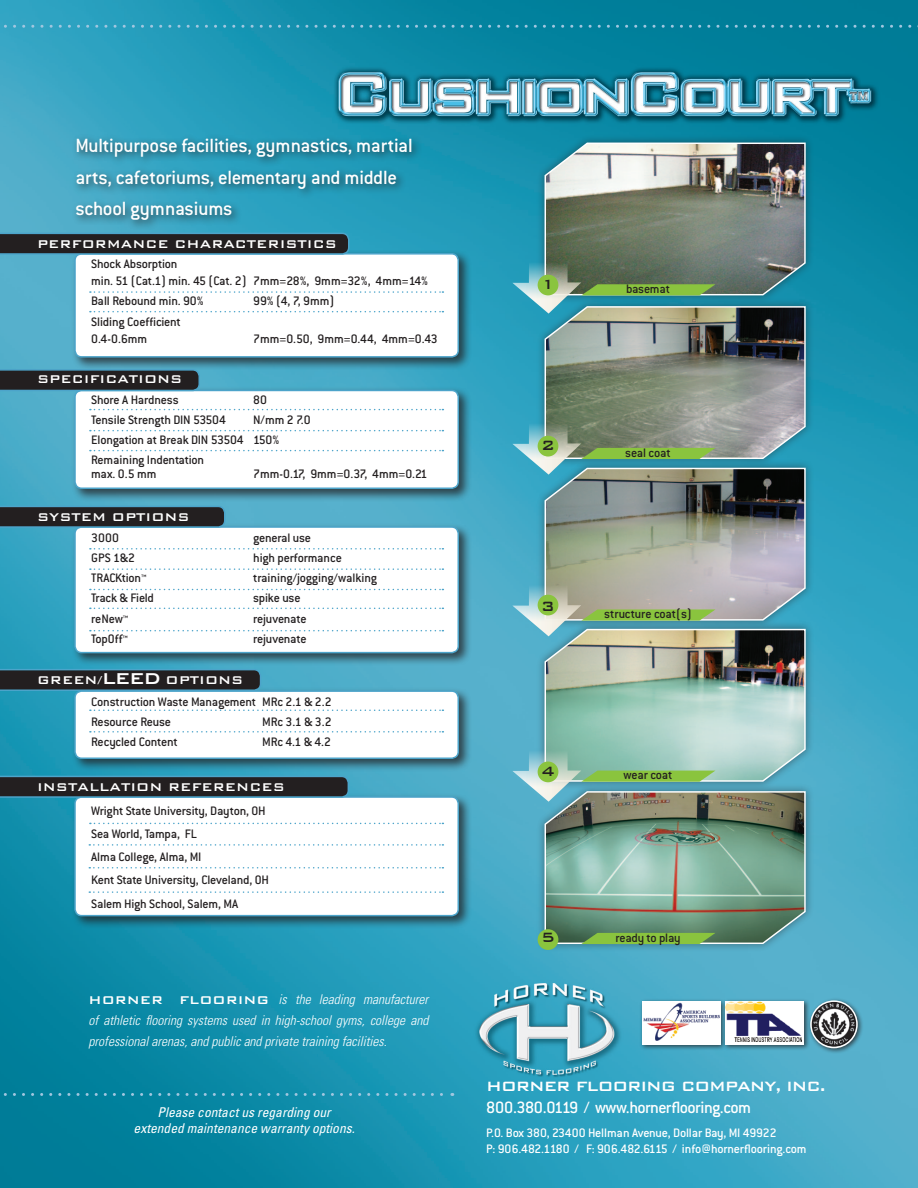
<style>
.page{position:relative;width:918px;height:1188px;background:#fff}
.page>*{position:absolute;margin:0;border:0;box-sizing:border-box;transform-origin:0 0}
.t1{font:500 21px/31.5px "Conduit ITC";letter-spacing:-.015em;color:#fff}
.t2{font:500 18px "Conduit ITC";letter-spacing:-.035em;color:#fff}
.t3{font:500 18px "Bank Gothic";letter-spacing:-.06em;color:#fff}
.t4{font:500 18px "Bank Gothic";color:#231f20}
.t5{font:500 15px "Bank Gothic";color:#fff}
.t6{font:500 13.5px "Conduit ITC";letter-spacing:-.015em;color:#231f20}
.t7{font:italic 300 condensed 13.5px/21px "Univers";color:#fff;text-align:justify}
.t8{font:500 13.5px "Conduit ITC";letter-spacing:-.015em;color:#fff}
.t9{font:italic condensed 13.5px "Univers";color:#fff}
.s1{font-size:21px}
.s2{font-family:"Bank Gothic";font-weight:500;font-style:normal;font-stretch:normal;font-size:15px}
</style>
<div class="page">
<img style="left:0;top:0;width:918px;height:1188px">
<div style="left:71px;top:250px;width:401px;height:121px;background:#231f20;opacity:.75"></div>
<div style="left:75px;top:254px;width:383px;height:103px;background:#fff;border-radius:7px"></div>
<div style="left:74px;top:253px;width:385px;height:105px;border:2px solid #4ca4ca;border-radius:7px"></div>
<div style="left:71px;top:386px;width:401px;height:116px;background:#231f20;opacity:.75"></div>
<div style="left:75px;top:390px;width:383px;height:98px;background:#fff;border-radius:7px"></div>
<div style="left:74px;top:390px;width:385px;height:99px;border:2px solid #4ca4ca;border-radius:7px"></div>
<div style="left:71px;top:523px;width:401px;height:143px;background:#231f20;opacity:.75"></div>
<div style="left:75px;top:527px;width:383px;height:126px;background:#fff;border-radius:7px"></div>
<div style="left:74px;top:526px;width:385px;height:127px;border:2px solid #4ca4ca;border-radius:7px"></div>
<div style="left:71px;top:687px;width:401px;height:85px;background:#231f20;opacity:.75"></div>
<div style="left:75px;top:691px;width:383px;height:67px;background:#fff;border-radius:7px"></div>
<div style="left:74px;top:690px;width:385px;height:69px;border:2px solid #4ca4ca;border-radius:7px"></div>
<div style="left:71px;top:793px;width:401px;height:136px;background:#231f20;opacity:.75"></div>
<div style="left:75px;top:797px;width:383px;height:119px;background:#fff;border-radius:7px"></div>
<div style="left:74px;top:796px;width:385px;height:120px;border:2px solid #4ca4ca;border-radius:7px"></div>
<svg style="left:0;top:233px;width:349px;height:22px;background:#293137"></svg>
<svg style="left:0;top:776px;width:349px;height:22px;background:#283137"></svg>
<svg style="left:0;top:369px;width:200px;height:22px;background:#283137"></svg>
<svg style="left:0;top:506px;width:226px;height:22px;background:#283138"></svg>
<svg style="left:0;top:669px;width:261px;height:22px;background:#283137"></svg>
<svg style="left:0;top:25px;width:918px;height:3px;background:#3098b4"></svg>
<svg style="left:0;top:1093px;width:453px;height:3px"></svg>
<svg style="left:90px;top:291px;width:353px;height:2px"></svg>
<svg style="left:90px;top:311px;width:353px;height:1px"></svg>
<svg style="left:90px;top:409px;width:353px;height:1px"></svg>
<svg style="left:90px;top:430px;width:353px;height:1px"></svg>
<svg style="left:90px;top:450px;width:353px;height:1px"></svg>
<svg style="left:90px;top:548px;width:353px;height:2px"></svg>
<svg style="left:90px;top:568px;width:353px;height:2px"></svg>
<svg style="left:90px;top:589px;width:353px;height:1px"></svg>
<svg style="left:90px;top:608px;width:353px;height:1px"></svg>
<svg style="left:90px;top:630px;width:353px;height:1px"></svg>
<svg style="left:90px;top:710px;width:353px;height:1px"></svg>
<svg style="left:90px;top:731px;width:353px;height:2px"></svg>
<svg style="left:90px;top:823px;width:353px;height:1px"></svg>
<div style="left:807px;top:997px;width:56px;height:57px;background:#231f20;opacity:.75"></div>
<img style="left:811px;top:1001px;width:46px;height:47px;border-radius:23px">
<div style="left:810px;top:1000px;width:48px;height:48px;border:2px solid #fff;border-radius:50%"></div>
<div style="left:71px;top:133px;width:351px;height:97px;background:#231f20;opacity:.75"></div>
<svg style="left:89px;top:844px;width:354px;height:2px"></svg>
<svg style="left:89px;top:867px;width:354px;height:2px"></svg>
<svg style="left:89px;top:891px;width:354px;height:2px"></svg>
<div style="left:536px;top:134px;width:278px;height:170px;background:#231f20;opacity:.46"></div>
<div style="left:536px;top:298px;width:278px;height:169px;background:#231f20;opacity:.46"></div>
<div style="left:536px;top:459px;width:278px;height:170px;background:#231f20;opacity:.46"></div>
<div style="left:536px;top:621px;width:278px;height:169px;background:#231f20;opacity:.46"></div>
<div style="left:536px;top:783px;width:278px;height:169px;background:#231f20;opacity:.46"></div>
<div style="left:639px;top:999px;width:88px;height:52px;background:#231f20;opacity:.75"></div>
<div style="left:642px;top:1002px;width:79px;height:43px;background:#fff"></div>
<img style="left:643px;top:1002px;width:77px;height:39px">
<div style="left:723px;top:999px;width:87px;height:52px;background:#231f20;opacity:.75"></div>
<div style="left:726px;top:1002px;width:78px;height:43px;background:#fff"></div>
<img style="left:726px;top:1002px;width:76px;height:40px">
<div style="left:538px;top:929px;width:20px;height:21px;background:#8ac43e;border-radius:50%"></div>
<img style="left:512px;top:141px;width:294px;height:804px">
<p class="t1" style="left:75px;top:130px;width:339px">Multipurpose facilities, gymnastics, martial arts, cafetoriums, elementary and middle school gymnasiums</p>
<p class="t5" style="left:37px;top:232px;width:301px">PERFORMANCE CHARACTERISTICS</p>
<p class="t6" style="left:91px;top:256px;width:88px">Shock Absorption</p>
<p class="t6" style="left:91px;top:273px;width:339px">min. 51 (Cat.1) min. 45 (Cat. 2) 7mm=28%, 9mm=32%, 4mm=14%</p>
<p class="t6" style="left:91px;top:294px;width:114px">Ball Rebound min. 90%</p>
<p class="t6" style="left:253px;top:294px;width:83px">99% (4, 7, 9mm)</p>
<p class="t6" style="left:91px;top:314px;width:91px">Sliding Coefficient</p>
<p class="t6" style="left:91px;top:331px;width:58px">0.4-0.6mm</p>
<p class="t6" style="left:253px;top:331px;width:186px">7mm=0.50, 9mm=0.44, 4mm=0.43</p>
<p class="t5" style="left:37px;top:368px;width:147px">SPECIFICATIONS</p>
<p class="t6" style="left:91px;top:392px;width:89px">Shore A Hardness</p>
<p class="t6" style="left:253px;top:392px;width:15px">80</p>
<p class="t6" style="left:91px;top:412px;width:136px">Tensile Strength DIN 53504</p>
<p class="t6" style="left:253px;top:412px;width:59px">N/mm 2 7.0</p>
<p class="t6" style="left:91px;top:432px;width:190px">Elongation at Break DIN 53504 150%</p>
<p class="t6" style="left:91px;top:453px;width:115px">Remaining Indentation</p>
<p class="t6" style="left:91px;top:466px;width:67px">max. 0.5 mm</p>
<p class="t6" style="left:253px;top:466px;width:176px">7mm-0.17, 9mm=0.37, 4mm=0.21</p>
<p class="t5" style="left:37px;top:506px;width:154px">SYSTEM OPTIONS</p>
<p class="t6" style="left:91px;top:530px;width:29px">3000</p>
<p class="t6" style="left:253px;top:530px;width:60px">general use</p>
<p class="t6" style="left:91px;top:550px;width:46px">GPS 1&amp;2</p>
<p class="t6" style="left:253px;top:550px;width:90px">high performance</p>
<p class="t6" style="left:91px;top:570px;width:57px">TRACKtion™</p>
<p class="t6" style="left:253px;top:570px;width:125px">training/jogging/walking</p>
<p class="t6" style="left:91px;top:591px;width:64px">Track &amp; Field</p>
<p class="t6" style="left:253px;top:591px;width:49px">spike use</p>
<p class="t6" style="left:91px;top:611px;width:39px">reNew™</p>
<p class="t6" style="left:253px;top:611px;width:55px">rejuvenate</p>
<p class="t6" style="left:91px;top:631px;width:38px">TopOff™</p>
<p class="t6" style="left:253px;top:631px;width:55px">rejuvenate</p>
<p class="t5" style="left:37px;top:669px;width:208px">GREEN/<span class="s1">LEED</span> OPTIONS</p>
<p class="t6" style="left:91px;top:694px;width:242px">Construction Waste Management MRc 2.1 &amp; 2.2</p>
<p class="t6" style="left:91px;top:714px;width:82px">Resource Reuse</p>
<p class="t6" style="left:262px;top:714px;width:71px">MRc 3.1 &amp; 3.2</p>
<p class="t6" style="left:91px;top:735px;width:88px">Recycled Content</p>
<p class="t6" style="left:262px;top:735px;width:70px">MRc 4.1 &amp; 4.2</p>
<p class="t5" style="left:37px;top:776px;width:249px">INSTALLATION REFERENCES</p>
<p class="t6" style="left:91px;top:803px;width:176px">Wright State University, Dayton, OH</p>
<p class="t6" style="left:91px;top:826px;width:107px">Sea World, Tampa, FL</p>
<p class="t6" style="left:91px;top:849px;width:112px">Alma College, Alma, MI</p>
<p class="t6" style="left:91px;top:873px;width:179px">Kent State University, Cleveland, OH</p>
<p class="t6" style="left:91px;top:896px;width:149px">Salem High School, Salem, MA</p>
<p class="t7" style="left:89px;top:988px;width:341px"><span class="s2">HORNER FLOORING</span> is the leading manufacturer of athletic flooring systems used in high-school gyms, college and professional arenas, and public and private training facilities.</p>
<p class="t9" style="left:158px;top:1104px;width:175px">Please contact us regarding our</p>
<p class="t9" style="left:134px;top:1120px;width:223px">extended maintenance warranty options.</p>
<p class="t4" style="left:541px;top:270px;width:15px">1</p>
<p class="t6" style="left:626px;top:281px;width:45px">basemat</p>
<p class="t4" style="left:541px;top:431px;width:15px">2</p>
<p class="t6" style="left:625px;top:445px;width:47px">seal coat</p>
<p class="t4" style="left:541px;top:592px;width:15px">3</p>
<p class="t6" style="left:604px;top:606px;width:89px">structure coat(s)</p>
<p class="t4" style="left:541px;top:757px;width:15px">4</p>
<p class="t6" style="left:624px;top:768px;width:50px">wear coat</p>
<p class="t4" style="left:541px;top:923px;width:15px">5</p>
<p class="t6" style="left:615px;top:930px;width:67px">ready to play</p>
<p class="t3" style="left:486px;top:1072px;width:341px">HORNER FLOORING COMPANY, INC.</p>
<p class="t2" style="left:486px;top:1097px;width:266px">800.380.0119 / www.hornerflooring.com</p>
<p class="t8" style="left:486px;top:1125px;width:292px">P.O. Box 380, 23400 Hellman Avenue, Dollar Bay, MI 49922</p>
<p class="t8" style="left:486px;top:1141px;width:322px">P: 906.482.1180 / F: 906.482.6115 / info@hornerflooring.com</p>
</div>
